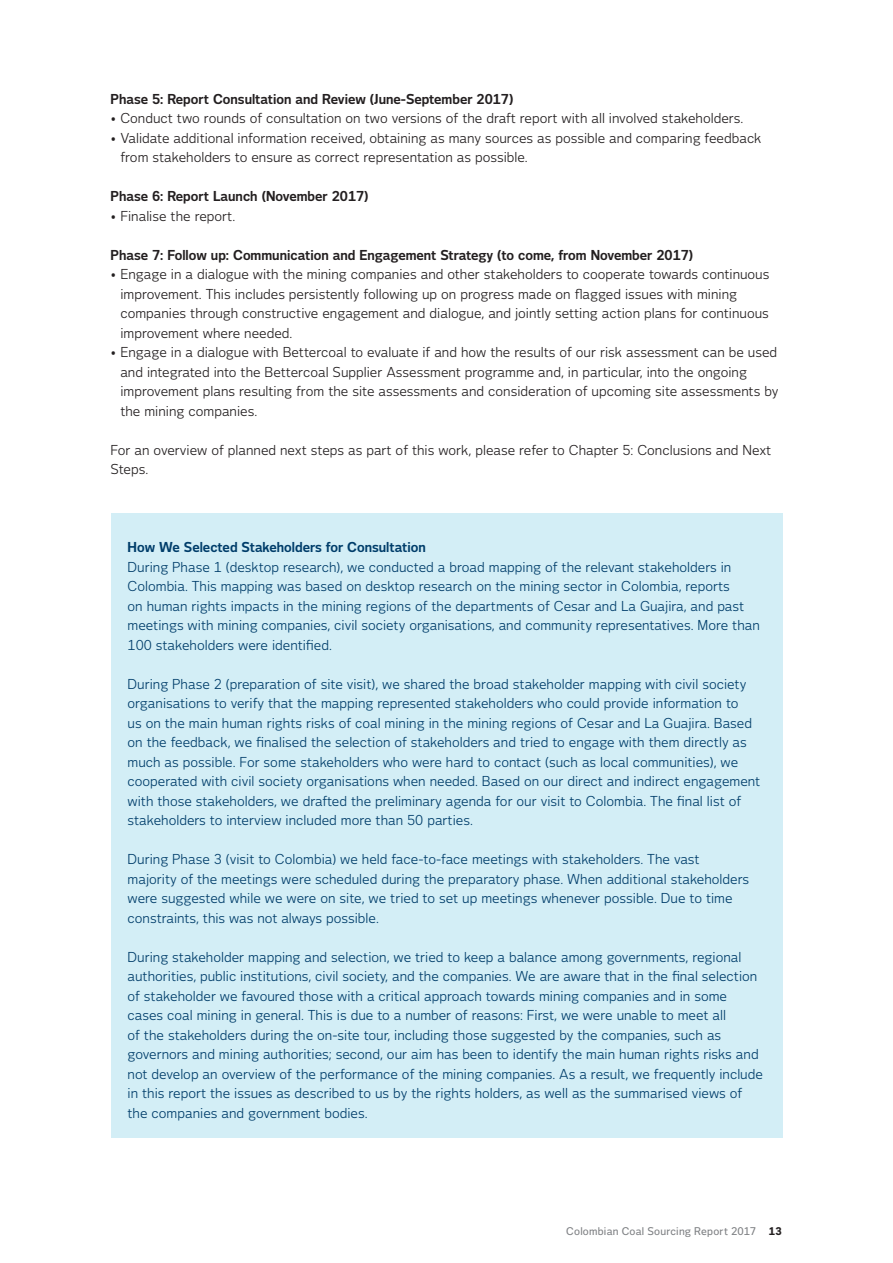
<style>
.page{position:relative;width:893px;height:1263px;background:#fff}
.page>*{position:absolute;margin:0;border:0;box-sizing:border-box;transform-origin:0 0}
.bröd{font:13.5px/19.5px "Vattenfall Voice";color:#003d6a}
.bröd-2{font:13.5px/19.5px "Vattenfall Voice";color:#231f20}
.bröd-3{font:700 13.5px "Vattenfall Voice";color:#231f20}
.bröd-4{font:700 13.5px "Vattenfall Voice";color:#003d6a}
.t1{font:500 10.5px "Vattenfall Voice";letter-spacing:.02em;color:#808285}
.s1{font-weight:800;color:#231f20}
</style>
<div class="page">
<div style="left:111px;top:513px;width:671px;height:624px;background:#d3eef6"></div>
<p class="bröd-3" style="left:111px;top:90px;width:404px">Phase 5: Report Consultation and Review (June-September 2017)</p>
<p class="bröd-2" style="left:111px;top:109px;width:634px">• Conduct two rounds of consultation on two versions of the draft report with all involved stakeholders.</p>
<p class="bröd-2" style="left:120px;top:128px;width:643px;text-indent:-10px">• Validate additional information received, obtaining as many sources as possible and comparing feedback from stakeholders to ensure as correct representation as possible.</p>
<p class="bröd-3" style="left:111px;top:188px;width:259px">Phase 6: Report Launch (November 2017)</p>
<p class="bröd-2" style="left:111px;top:206px;width:126px">• Finalise the report.</p>
<p class="bröd-3" style="left:111px;top:246px;width:584px">Phase 7: Follow up: Communication and Engagement Strategy (to come, from November 2017)</p>
<p class="bröd-2" style="left:120px;top:265px;width:651px;text-indent:-10px">• Engage in a dialogue with the mining companies and other stakeholders to cooperate towards continuous improvement. This includes persistently following up on progress made on flagged issues with mining companies through constructive engagement and dialogue, and jointly setting action plans for continuous improvement where needed.</p>
<p class="bröd-2" style="left:120px;top:343px;width:660px;text-indent:-10px">• Engage in a dialogue with Bettercoal to evaluate if and how the results of our risk assessment can be used and integrated into the Bettercoal Supplier Assessment programme and, in particular, into the ongoing improvement plans resulting from the site assessments and consideration of upcoming site assessments by the mining companies.</p>
<p class="bröd-2" style="left:111px;top:440px;width:662px">For an overview of planned next steps as part of this work, please refer to Chapter 5: Conclusions and Next<br>Steps.</p>
<p class="bröd-4" style="left:128px;top:539px;width:300px">How We Selected Stakeholders for Consultation</p>
<p class="bröd" style="left:128px;top:557px;width:634px">During Phase 1 (desktop research), we conducted a broad mapping of the relevant stakeholders in Colombia. This mapping was based on desktop research on the mining sector in Colombia, reports<br>on human rights impacts in the mining regions of the departments of Cesar and La Guajira, and past meetings with mining companies, civil society organisations, and community representatives. More than 100 stakeholders were identified.</p>
<p class="bröd" style="left:128px;top:674px;width:634px">During Phase 2 (preparation of site visit), we shared the broad stakeholder mapping with civil society organisations to verify that the mapping represented stakeholders who could provide information to<br>us on the main human rights risks of coal mining in the mining regions of Cesar and La Guajira. Based on the feedback, we finalised the selection of stakeholders and tried to engage with them directly as much as possible. For some stakeholders who were hard to contact (such as local communities), we cooperated with civil society organisations when needed. Based on our direct and indirect engagement with those stakeholders, we drafted the preliminary agenda for our visit to Colombia. The final list of stakeholders to interview included more than 50 parties.</p>
<p class="bröd" style="left:128px;top:850px;width:623px">During Phase 3 (visit to Colombia) we held face-to-face meetings with stakeholders. The vast majority of the meetings were scheduled during the preparatory phase. When additional stakeholders were suggested while we were on site, we tried to set up meetings whenever possible. Due to time constraints, this was not always possible.</p>
<p class="bröd" style="left:128px;top:947px;width:637px">During stakeholder mapping and selection, we tried to keep a balance among governments, regional authorities, public institutions, civil society, and the companies. We are aware that in the final selection of stakeholder we favoured those with a critical approach towards mining companies and in some cases coal mining in general. This is due to a number of reasons: First, we were unable to meet all<br>of the stakeholders during the on-site tour, including those suggested by the companies, such as governors and mining authorities; second, our aim has been to identify the main human rights risks and not develop an overview of the performance of the mining companies. As a result, we frequently include in this report the issues as described to us by the rights holders, as well as the summarised views of the companies and government bodies.</p>
<p class="t1" style="left:566px;top:1225px;width:217px">Colombian Coal Sourcing Report 2017 <span class="s1">13</span></p>
</div>
